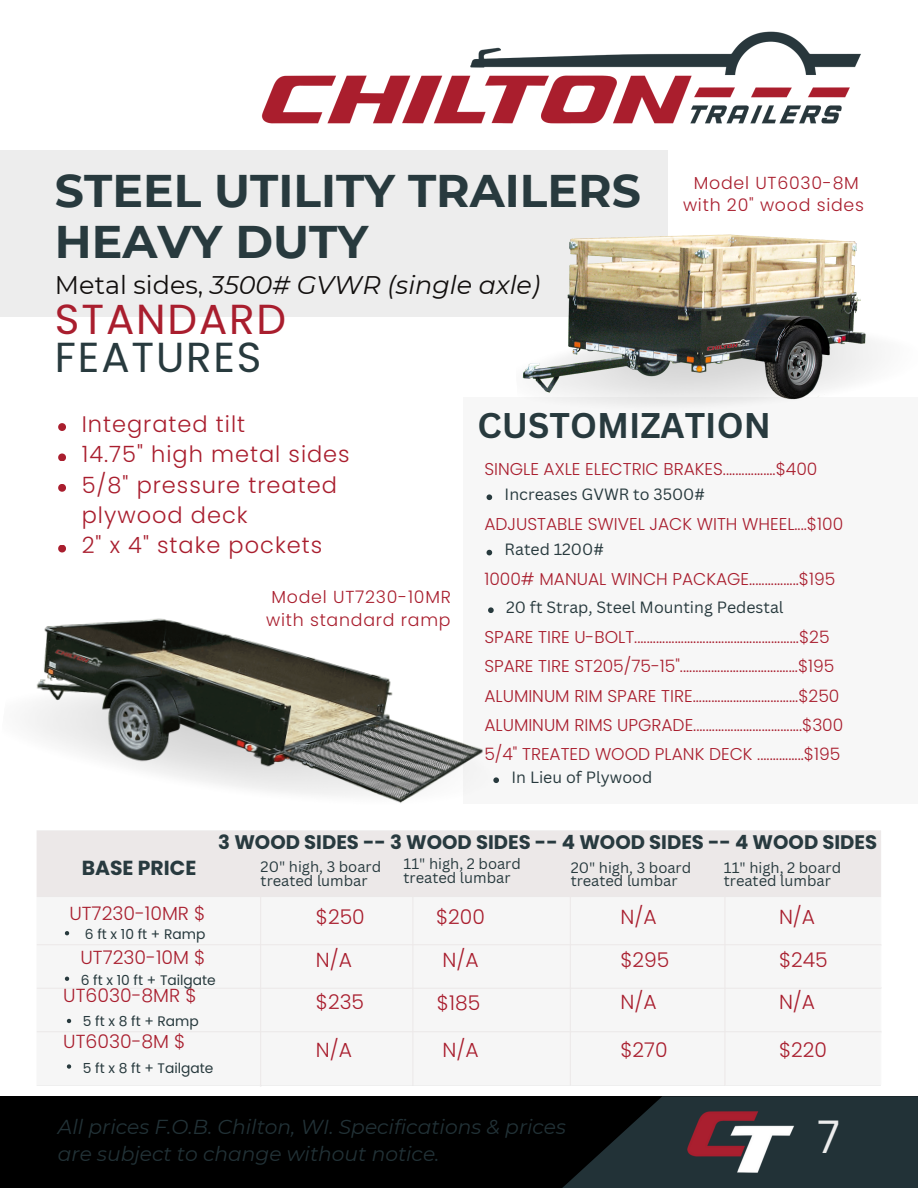
<style>
.page{position:relative;width:918px;height:1188px;background:#fff}
.page>*{position:absolute;margin:0;border:0;box-sizing:border-box;transform-origin:0 0}
.t1{font:700 45.75px/50.7px "Montserrat";color:#283a3e}
.t2{font:45.15px "Canva Sans";color:#ededed}
.t3{font:42px/37.2px "Poppins";letter-spacing:.045em;color:#a91e2e}
.t4{font:700 34.8px "Canva Sans";color:#283a3e}
.t5{font:italic 25.5px "Montserrat";color:#120f0e}
.t6{font:300 22.5px/30.3px "Poppins";letter-spacing:.045em;color:#a91e2e}
.t7{font:700 20.4px "Poppins";color:#283a3f}
.t8{font:italic 20.25px/27px "Montserrat";color:#223237}
.t9{font:300 20.25px/42.8px "Poppins";color:#a91e2e}
.t10{font:700 19.65px "Poppins";color:#283a3f}
.t11{font:300 18.9px "Poppins";color:#a91e2e}
.t12{font:300 17.4px/22.5px "Poppins";letter-spacing:.045em;color:#a91e2e;text-align:center}
.t13{font:300 17.1px/29.2px "Poppins";color:#a91e2e}
.t14{font:15.9px "Canva Sans";color:#283a3e}
.t15{font:14.7px/13.5px "Canva Sans";color:#283a3e}
.t16{font:13.8px "Poppins";color:#283a3e}
.s1{font-style:normal}
.s2{color:#283a3e}
</style>
<div class="page">
<div style="left:0;top:1096px;width:918px;height:92px;background:#000"></div>
<svg style="left:562px;top:1096px;width:356px;height:92px"></svg>
<img style="left:685px;top:1096px;width:111px;height:92px">
<div style="left:0;top:150px;width:668px;height:167px;background:#ededed"></div>
<img style="left:261px;top:31px;width:600px;height:93px">
<div style="left:463px;top:398px;width:455px;height:406px;background:#f7f7f7"></div>
<img style="left:37px;top:830px;width:845px;height:257px">
<img style="left:37px;top:830px;width:472px;height:2px">
<img style="left:522px;top:234px;width:356px;height:170px">
<img style="left:28px;top:618px;width:455px;height:185px">
<svg style="left:58px;top:423px;width:8px;height:8px"></svg>
<svg style="left:58px;top:454px;width:8px;height:7px"></svg>
<svg style="left:58px;top:484px;width:8px;height:8px"></svg>
<svg style="left:58px;top:545px;width:8px;height:7px"></svg>
<svg style="left:487px;top:494px;width:5px;height:6px"></svg>
<svg style="left:487px;top:550px;width:5px;height:5px"></svg>
<svg style="left:488px;top:607px;width:6px;height:6px"></svg>
<svg style="left:493px;top:777px;width:6px;height:6px"></svg>
<svg style="left:65px;top:977px;width:4px;height:4px"></svg>
<svg style="left:65px;top:931px;width:4px;height:4px"></svg>
<svg style="left:67px;top:1019px;width:4px;height:4px"></svg>
<svg style="left:67px;top:1064px;width:4px;height:5px"></svg>
<p class="t1" style="left:55px;top:166px;width:587px">STEEL UTILITY TRAILERS<br>HEAVY DUTY</p>
<p class="t5" style="left:55px;top:269px;width:487px"><span class="s1">Metal sides,</span> 3500# GVWR (single axle)</p>
<p class="t3" style="left:55px;top:301px;width:233px">STANDARD<br><span class="s2">FEATURES</span></p>
<p class="t12" style="left:683px;top:171px;width:182px">Model UT6030-8M with 20" wood sides</p>
<p class="t6" style="left:82px;top:409px;width:269px">Integrated tilt<br>14.75" high metal sides<br>5/8" pressure treated plywood deck<br>2" x 4" stake pockets</p>
<p class="t4" style="left:478px;top:401px;width:295px">CUSTOMIZATION</p>
<p class="t13" style="left:484px;top:454px;width:335px">SINGLE AXLE ELECTRIC BRAKES.................$400</p>
<p class="t14" style="left:505px;top:483px;width:202px">Increases GVWR to 3500#</p>
<h5 class="t13" style="left:484px;top:509px;width:360px">ADJUSTABLE SWIVEL JACK WITH WHEEL....$100</h5>
<p class="t14" style="left:505px;top:538px;width:101px">Rated 1200#</p>
<h4 class="t12" style="left:266px;top:586px;width:186px">Model UT7230-10MR with standard ramp</h4>
<p class="t13" style="left:484px;top:564px;width:353px">1000# MANUAL WINCH PACKAGE................$195</p>
<h6 class="t14" style="left:506px;top:596px;width:279px">20 ft Strap, Steel Mounting Pedestal</h6>
<p class="t13" style="left:484px;top:623px;width:361px">SPARE TIRE U-BOLT.....................................................$25<br>SPARE TIRE ST205/75-15"......................................$195<br>ALUMINUM RIM SPARE TIRE..................................$250<br>ALUMINUM RIMS UPGRADE...................................$300<br>5/4" TREATED WOOD PLANK DECK ...............$195</p>
<p class="t14" style="left:511px;top:766px;width:142px">In Lieu of Plywood</p>
<p class="t10" style="left:218px;top:829px;width:660px">3 WOOD SIDES -- 3 WOOD SIDES -- 4 WOOD SIDES -- 4 WOOD SIDES</p>
<p class="t7" style="left:82px;top:854px;width:116px">BASE PRICE</p>
<h1 class="t11" style="left:69px;top:900px;width:138px">UT7230-10MR $</h1>
<p class="t16" style="left:85px;top:925px;width:122px">6 ft x 10 ft + Ramp</p>
<p class="t11" style="left:80px;top:944px;width:126px">UT7230-10M $</p>
<p class="t11" style="left:63px;top:982px;width:135px">UT6030-8MR $</p>
<h2 class="t16" style="left:83px;top:1012px;width:118px">5ftx8ft+Ramp</h2>
<p class="t11" style="left:63px;top:1028px;width:124px">UT6030-8M $</p>
<p class="t16" style="left:81px;top:970px;width:137px">6 ft x 10 ft + Tailgate</p>
<p class="t16" style="left:83px;top:1058px;width:132px">5 ft x 8 ft + Tailgate</p>
<h3 class="t15" style="left:261px;top:860px;width:122px">20" high, 3 board treated lumbar</h3>
<p class="t15" style="left:404px;top:857px;width:119px">11" high, 2 board treated lumbar</p>
<p class="t9" style="left:436px;top:896px;width:50px">$200<br>N/A $185</p>
<p class="t9" style="left:443px;top:1029px;width:38px">N/A</p>
<p class="t9" style="left:316px;top:895px;width:50px">$250<br>N/A $235</p>
<p class="t9" style="left:316px;top:1028px;width:38px">N/A</p>
<p class="t15" style="left:571px;top:860px;width:122px">20" high, 3 board treated lumbar</p>
<p class="t15" style="left:724px;top:860px;width:119px">11" high, 2 board treated lumbar</p>
<p class="t9" style="left:620px;top:895px;width:50px">N/A $295<br>N/A</p>
<p class="t9" style="left:620px;top:1028px;width:49px">$270</p>
<h4 class="t9" style="left:779px;top:895px;width:50px">N/A $245<br>N/A</h4>
<h4 class="t9" style="left:779px;top:1028px;width:49px">$220</h4>
<p class="t8" style="left:58px;top:1113px;width:510px">All prices F.O.B. Chilton, WI. Specifications &amp; prices are subject to change without notice.</p>
<p class="t2" style="left:818px;top:1104px;width:24px">7</p>
</div>
